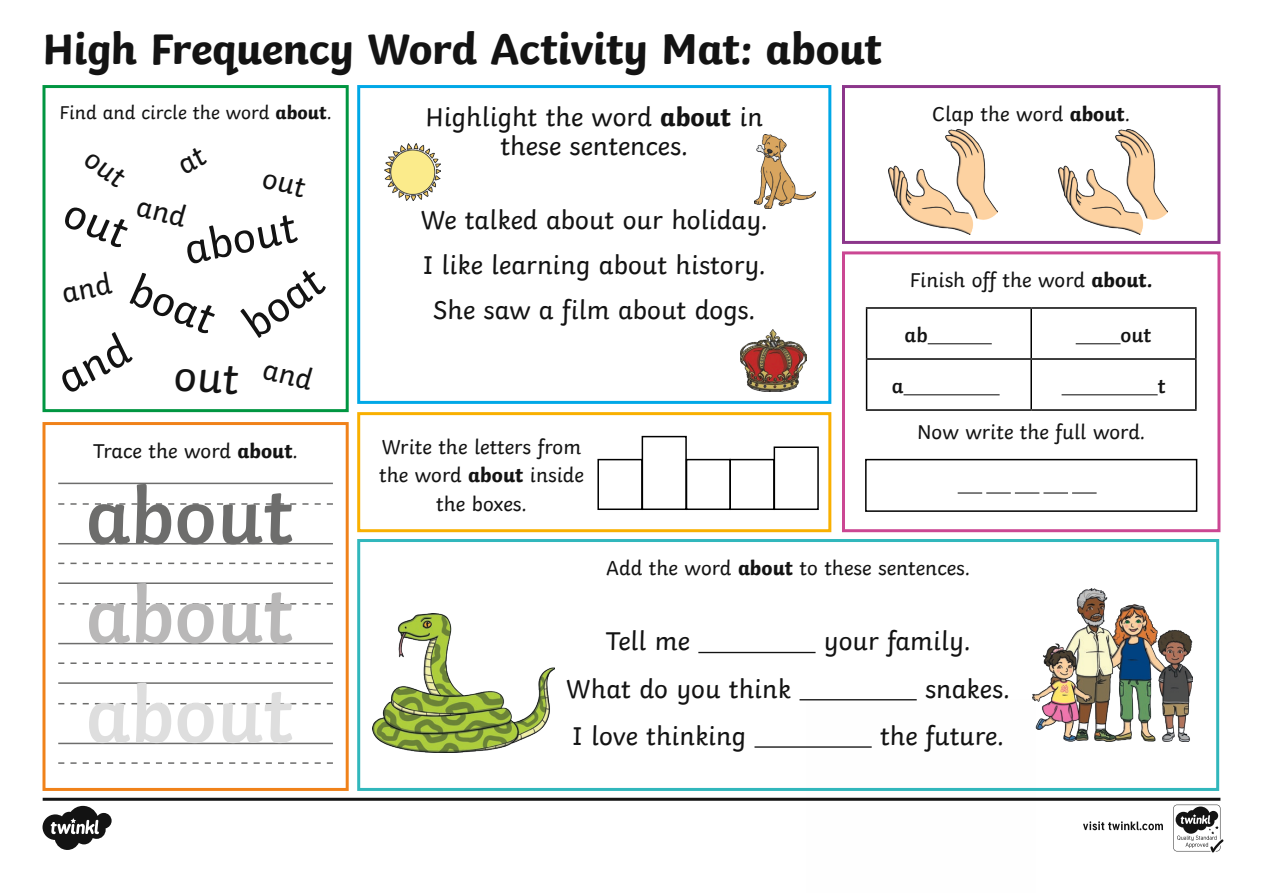
<style>
.page{position:relative;width:1263px;height:893px;background:#fff}
.page>*{position:absolute;margin:0;border:0;box-sizing:border-box;transform-origin:0 0}
.Underline{font:600 81px "Twinkl";color:#6d6d6c}
.Underline-2{font:600 81px "Twinkl";color:#b9b8b8}
.Underline-3{font:600 81px "Twinkl";color:#dedede}
.Heading{font:700 45px "Twinkl";letter-spacing:-.01em;color:#131313}
.Underline-4{font:45px "Twinkl";color:#131313}
.Body_Copy{font:27px/28.5px "Twinkl";color:#131313;text-align:center}
.Body_Copy-2{font:21px/28.5px "Twinkl";color:#131313;text-align:center}
.Underline-5{font:21px "Twinkl";color:#131313}
.KS1_Body_Copy{font:600 21px "Twinkl";color:#131313}
.Body_Copy-3{font:19.5px "Twinkl";color:#131313}
.s1{font-weight:700}
</style>
<div class="page">
<svg style="left:43px;top:798px;width:1180px;height:54px"></svg>
<div style="left:357px;top:85px;width:474px;height:319px;border:3px solid #00a8e7"></div>
<div style="left:42px;top:422px;width:307px;height:369px;border:3px solid #f0821a"></div>
<div style="left:42px;top:85px;width:307px;height:327px;border:3px solid #009641"></div>
<hr style="left:698px;top:652px;width:117px;height:1px;background:#131313">
<hr style="left:799px;top:699px;width:118px;height:1px;background:#131313">
<hr style="left:754px;top:746px;width:118px;height:2px;background:#131313">
<div style="left:357px;top:539px;width:862px;height:252px;border:3px solid #31b7bc"></div>
<div style="left:842px;top:85px;width:378px;height:159px;border:3px solid #8c368b"></div>
<div style="left:357px;top:412px;width:474px;height:120px;border:3px solid #f9b000"></div>
<hr style="left:866px;top:307px;width:165px;height:2px;background:#000">
<hr style="left:866px;top:309px;width:1px;height:49px;background:#000">
<hr style="left:1031px;top:307px;width:165px;height:2px;background:#000">
<hr style="left:1030px;top:309px;width:2px;height:49px;background:#000">
<hr style="left:1195px;top:309px;width:1px;height:49px;background:#000">
<hr style="left:866px;top:358px;width:165px;height:2px;background:#000">
<hr style="left:866px;top:360px;width:1px;height:49px;background:#000">
<hr style="left:1031px;top:358px;width:165px;height:2px;background:#000">
<hr style="left:1030px;top:360px;width:2px;height:49px;background:#000">
<hr style="left:1195px;top:360px;width:1px;height:49px;background:#000">
<hr style="left:866px;top:409px;width:165px;height:2px;background:#000">
<hr style="left:1031px;top:409px;width:165px;height:2px;background:#000">
<hr style="left:928px;top:343px;width:64px;height:1px;background:#131313">
<hr style="left:1076px;top:343px;width:44px;height:1px;background:#131313">
<hr style="left:903px;top:394px;width:97px;height:1px;background:#131313">
<hr style="left:1061px;top:394px;width:97px;height:1px;background:#131313">
<img style="left:384px;top:143px;width:57px;height:57px">
<img style="left:755px;top:135px;width:61px;height:73px">
<img style="left:888px;top:129px;width:109px;height:106px">
<div style="left:597px;top:459px;width:46px;height:51px;border:2px solid #000"></div>
<div style="left:686px;top:459px;width:45px;height:51px;border:2px solid #000"></div>
<div style="left:729px;top:459px;width:46px;height:51px;border:2px solid #000"></div>
<div style="left:642px;top:436px;width:45px;height:74px;border:2px solid #000"></div>
<div style="left:774px;top:446px;width:45px;height:64px;border:2px solid #000"></div>
<hr style="left:58px;top:543px;width:275px;height:1px;background:#6d6d6c">
<svg style="left:58px;top:503px;width:275px;height:2px"></svg>
<hr style="left:58px;top:483px;width:275px;height:1px;background:#6d6d6c">
<svg style="left:58px;top:563px;width:275px;height:1px"></svg>
<hr style="left:58px;top:643px;width:275px;height:1px;background:#6d6d6c">
<svg style="left:58px;top:603px;width:275px;height:2px"></svg>
<hr style="left:58px;top:582px;width:275px;height:2px;background:#6d6d6c">
<svg style="left:58px;top:662px;width:275px;height:2px"></svg>
<hr style="left:58px;top:743px;width:275px;height:1px;background:#6d6d6c">
<svg style="left:58px;top:703px;width:275px;height:1px"></svg>
<hr style="left:58px;top:682px;width:275px;height:2px;background:#6d6d6c">
<svg style="left:58px;top:762px;width:275px;height:2px"></svg>
<img style="left:740px;top:330px;width:66px;height:62px">
<svg style="left:958px;top:493px;width:138px;height:1px"></svg>
<div style="left:865px;top:459px;width:332px;height:53px;border:2px solid #000"></div>
<img style="left:1032px;top:589px;width:161px;height:153px">
<img style="left:1058px;top:129px;width:109px;height:106px">
<img style="left:373px;top:614px;width:181px;height:139px">
<div style="left:842px;top:251px;width:378px;height:281px;border:3px solid #cb4793"></div>
<p class="Heading" style="left:42px;top:12px;width:841px">High Frequency Word Activity Mat: about</p>
<p class="Body_Copy-3" style="left:59px;top:98px;width:274px">Find and circle the word <span class="s1">about</span>.</p>
<p class="Body_Copy" style="left:426px;top:101px;width:339px">Highlight the word <span class="s1">about</span> in these sentences.</p>
<p class="Underline-5" style="left:932px;top:98px;width:199px">Clap the word <span class="s1">about</span>.</p>
<p class="Underline-4" style="left:177px;top:216px;width:115px;rotate:-12deg">about</p>
<p class="Underline-4" style="left:227px;top:300px;width:90px;rotate:-36deg">boat</p>
<p class="Underline-4" style="left:145px;top:255px;width:90px;rotate:22deg">boat</p>
<p class="Body_Copy" style="left:421px;top:203px;width:348px">We talked about our holiday.</p>
<p class="Body_Copy" style="left:423px;top:248px;width:345px">I like learning about history.</p>
<p class="Body_Copy" style="left:433px;top:293px;width:324px">She saw a film about dogs.</p>
<p class="Body_Copy-2" style="left:910px;top:264px;width:244px">Finish off the word <span class="s1">about.</span></p>
<p class="KS1_Body_Copy" style="left:905px;top:318px;width:25px">ab</p>
<p class="KS1_Body_Copy" style="left:1120px;top:318px;width:32px">out</p>
<p class="KS1_Body_Copy" style="left:892px;top:369px;width:13px">a</p>
<p class="KS1_Body_Copy" style="left:1158px;top:369px;width:9px">t</p>
<p class="Underline-5" style="left:93px;top:434px;width:206px">Trace the word <span class="s1">about</span>.</p>
<p class="Underline" style="left:86px;top:452px;width:210px">about</p>
<p class="Underline-2" style="left:86px;top:551px;width:210px">about</p>
<p class="Underline-3" style="left:86px;top:650px;width:210px">about</p>
<p class="Body_Copy-2" style="left:379px;top:430px;width:206px">Write the letters from the word <span class="s1">about</span> inside the boxes.</p>
<p class="Body_Copy-2" style="left:917px;top:416px;width:230px">Now write the full word.</p>
<p class="Body_Copy-2" style="left:606px;top:552px;width:366px">Add the word <span class="s1">about</span> to these sentences.</p>
<p class="Body_Copy" style="left:606px;top:625px;width:86px">Tell me</p>
<p class="Body_Copy" style="left:824px;top:625px;width:148px">your family.</p>
<p class="Body_Copy" style="left:566px;top:672px;width:226px">What do you think</p>
<p class="Body_Copy" style="left:925px;top:672px;width:87px">snakes.</p>
<p class="Body_Copy" style="left:572px;top:719px;width:175px">I love thinking</p>
<p class="Body_Copy" style="left:880px;top:719px;width:126px">the future.</p>
</div>
